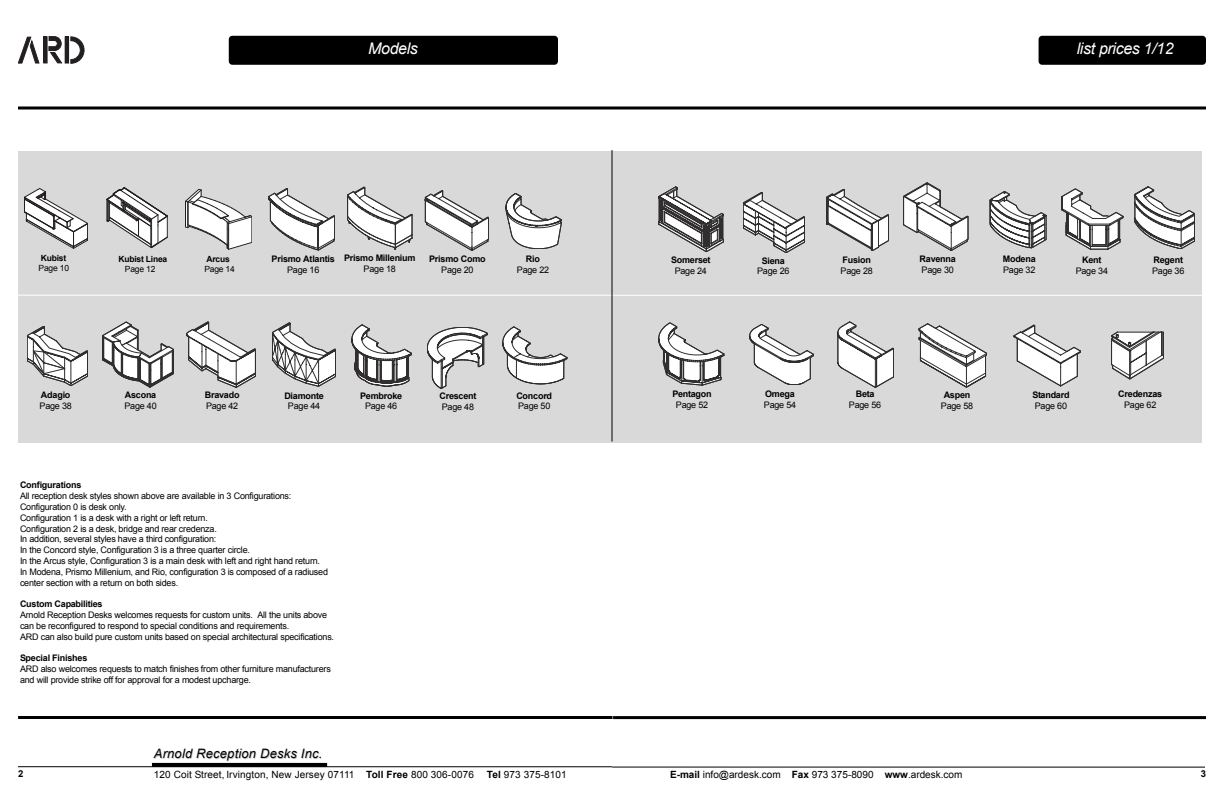
<style>
.page{position:relative;width:1224px;height:792px;background:#fff}
.page>*{position:absolute;margin:0;border:0;box-sizing:border-box;transform-origin:0 0}
.t1{font:italic 16px "Arial";letter-spacing:-.02em;color:#fff}
.t2{font:italic 13px "Arial";letter-spacing:.015em;color:#000}
.t3{font:10px "Arial";letter-spacing:.01em;color:#000}
.t4{font:700 9.5px "Arial";color:#000}
.t5{font:9px/10.8px "Arial";letter-spacing:-.02em;color:#000}
.t6{font:700 9px "Arial";letter-spacing:-.02em;color:#000}
.t7{font:700 8.5px "Arial";letter-spacing:-.02em;color:#000}
.t8{font:8.5px "Arial";letter-spacing:-.02em;color:#000}
.s1{font-weight:700}
</style>
<div class="page">
<div style="left:229px;top:36px;width:329px;height:29px;background:#000;border-radius:4px"></div>
<div style="left:1039px;top:36px;width:167px;height:29px;background:#000;border-radius:4px"></div>
<svg style="left:18px;top:106px;width:1188px;height:4px"></svg>
<hr style="left:18px;top:716px;width:595px;height:3px;background:#000">
<hr style="left:613px;top:716px;width:593px;height:3px;background:#000">
<hr style="left:152px;top:763px;width:175px;height:4px;background:#000">
<hr style="left:18px;top:766px;width:594px;height:1px;background:#000">
<hr style="left:612px;top:767px;width:593px;height:1px;background:#000">
<div style="left:18px;top:151px;width:595px;height:292px;background:#d9d9d9"></div>
<svg style="left:268px;top:188px;width:67px;height:62px"></svg>
<svg style="left:347px;top:187px;width:65px;height:62px"></svg>
<svg style="left:425px;top:190px;width:64px;height:61px"></svg>
<svg style="left:506px;top:193px;width:56px;height:56px"></svg>
<svg style="left:102px;top:322px;width:72px;height:65px"></svg>
<svg style="left:187px;top:322px;width:69px;height:66px"></svg>
<svg style="left:272px;top:323px;width:64px;height:63px"></svg>
<svg style="left:352px;top:325px;width:60px;height:61px"></svg>
<svg style="left:427px;top:327px;width:60px;height:62px"></svg>
<svg style="left:503px;top:327px;width:64px;height:57px"></svg>
<div style="left:608px;top:151px;width:594px;height:292px;background:#d9d9d9"></div>
<svg style="left:826px;top:189px;width:63px;height:62px"></svg>
<svg style="left:903px;top:183px;width:65px;height:68px"></svg>
<svg style="left:990px;top:191px;width:56px;height:57px"></svg>
<svg style="left:1062px;top:189px;width:61px;height:60px"></svg>
<svg style="left:1134px;top:187px;width:61px;height:62px"></svg>
<svg style="left:659px;top:323px;width:65px;height:62px"></svg>
<svg style="left:750px;top:324px;width:64px;height:61px"></svg>
<svg style="left:838px;top:322px;width:56px;height:66px"></svg>
<svg style="left:919px;top:324px;width:68px;height:63px"></svg>
<svg style="left:1014px;top:325px;width:67px;height:61px"></svg>
<hr style="left:6px;top:295px;width:606px;height:1px;background:#fff">
<hr style="left:612px;top:295px;width:600px;height:1px;background:#fff">
<svg style="left:743px;top:192px;width:62px;height:61px"></svg>
<svg style="left:185px;top:189px;width:67px;height:60px"></svg>
<svg style="left:24px;top:188px;width:64px;height:60px"></svg>
<hr style="left:612px;top:150px;width:1px;height:292px;background:#000">
<svg style="left:659px;top:187px;width:65px;height:65px"></svg>
<svg style="left:107px;top:188px;width:61px;height:61px"></svg>
<svg style="left:1111px;top:332px;width:53px;height:47px"></svg>
<svg style="left:18px;top:37px;width:22px;height:26px"></svg>
<div style="left:43px;top:37px;width:4px;height:26px;border:1px solid #231f20"></div>
<div style="left:65px;top:37px;width:4px;height:26px;border:1px solid #231f20"></div>
<svg style="left:71px;top:37px;width:13px;height:26px"></svg>
<svg style="left:49px;top:36px;width:13px;height:27px"></svg>
<svg style="left:27px;top:326px;width:61px;height:60px"></svg>
<h1 class="t1" style="left:368px;top:40px;width:51px">Models</h1>
<h1 class="t1" style="left:1077px;top:40px;width:98px">list prices 1/12</h1>
<p class="t7" style="left:41px;top:253px;width:27px">Kubist</p>
<p class="t8" style="left:39px;top:263px;width:32px">Page 10</p>
<p class="t7" style="left:118px;top:254px;width:50px">Kubist Linea</p>
<p class="t8" style="left:125px;top:265px;width:32px">Page 12</p>
<p class="t7" style="left:207px;top:254px;width:25px">Arcus</p>
<p class="t8" style="left:204px;top:264px;width:32px">Page 14</p>
<p class="t6" style="left:272px;top:254px;width:65px">Prismo Atlantis</p>
<p class="t5" style="left:287px;top:264px;width:34px">Page 16</p>
<p class="t6" style="left:344px;top:253px;width:73px">Prismo Millenium</p>
<p class="t5" style="left:364px;top:263px;width:34px">Page 18</p>
<p class="t6" style="left:429px;top:254px;width:58px">Prismo Como</p>
<p class="t5" style="left:441px;top:264px;width:34px">Page 20</p>
<p class="t6" style="left:526px;top:254px;width:16px">Rio</p>
<p class="t5" style="left:517px;top:264px;width:34px">Page 22</p>
<p class="t6" style="left:671px;top:255px;width:41px">Somerset</p>
<p class="t5" style="left:675px;top:265px;width:34px">Page 24</p>
<p class="t6" style="left:762px;top:255px;width:25px">Siena</p>
<p class="t5" style="left:757px;top:266px;width:34px">Page 26</p>
<p class="t6" style="left:842px;top:255px;width:30px">Fusion</p>
<p class="t5" style="left:841px;top:265px;width:34px">Page 28</p>
<p class="t6" style="left:920px;top:254px;width:38px">Ravenna</p>
<p class="t5" style="left:922px;top:264px;width:34px">Page 30</p>
<p class="t6" style="left:1003px;top:254px;width:34px">Modena</p>
<p class="t5" style="left:1003px;top:265px;width:34px">Page 32</p>
<p class="t6" style="left:1082px;top:255px;width:21px">Kent</p>
<p class="t5" style="left:1076px;top:265px;width:34px">Page 34</p>
<p class="t6" style="left:1154px;top:255px;width:31px">Regent</p>
<p class="t5" style="left:1152px;top:265px;width:34px">Page 36</p>
<p class="t6" style="left:41px;top:390px;width:31px">Adagio</p>
<p class="t5" style="left:40px;top:401px;width:34px">Page 38</p>
<p class="t6" style="left:125px;top:390px;width:33px">Ascona</p>
<p class="t5" style="left:124px;top:400px;width:34px">Page 40</p>
<p class="t6" style="left:205px;top:390px;width:36px">Bravado</p>
<p class="t5" style="left:206px;top:401px;width:34px">Page 42</p>
<p class="t6" style="left:284px;top:391px;width:41px">Diamonte</p>
<p class="t5" style="left:288px;top:401px;width:34px">Page 44</p>
<p class="t6" style="left:360px;top:390px;width:44px">Pembroke</p>
<p class="t5" style="left:365px;top:401px;width:34px">Page 46</p>
<p class="t6" style="left:439px;top:391px;width:39px">Crescent</p>
<p class="t5" style="left:442px;top:401px;width:34px">Page 48</p>
<p class="t6" style="left:516px;top:390px;width:37px">Concord</p>
<p class="t5" style="left:518px;top:401px;width:34px">Page 50</p>
<p class="t6" style="left:672px;top:389px;width:41px">Pentagon</p>
<p class="t5" style="left:676px;top:399px;width:34px">Page 52</p>
<p class="t6" style="left:765px;top:389px;width:31px">Omega</p>
<p class="t5" style="left:764px;top:399px;width:34px">Page 54</p>
<p class="t6" style="left:856px;top:389px;width:20px">Beta</p>
<p class="t5" style="left:849px;top:399px;width:34px">Page 56</p>
<p class="t6" style="left:944px;top:390px;width:28px">Aspen</p>
<p class="t5" style="left:941px;top:400px;width:34px">Page 58</p>
<p class="t6" style="left:1032px;top:390px;width:39px">Standard</p>
<p class="t5" style="left:1035px;top:400px;width:34px">Page 60</p>
<p class="t6" style="left:1118px;top:389px;width:45px">Credenzas</p>
<p class="t5" style="left:1124px;top:399px;width:34px">Page 62</p>
<p class="t6" style="left:20px;top:480px;width:63px">Configurations</p>
<p class="t5" style="left:20px;top:491px;width:310px">All reception desk styles shown above are available in 3 Configurations:<br>Configuration 0 is desk only.<br>Configuration 1 is a desk with a right or left return.<br>Configuration 2 is a desk, bridge and rear credenza.<br>In addition, several styles have a third configuration:<br>In the Concord style, Configuration 3 is a three quarter circle.<br>In the Arcus style, Configuration 3 is a main desk with left and right hand return.<br>In Modena, Prismo Millenium, and Rio, configuration 3 is composed of a radiused center section with a return on both sides.</p>
<p class="t6" style="left:20px;top:599px;width:84px">Custom Capabilities</p>
<p class="t5" style="left:20px;top:609px;width:316px">Arnold Reception Desks welcomes requests for custom units. All the units above can be reconfigured to respond to special conditions and requirements.<br>ARD can also build pure custom units based on special architectural specifications.</p>
<p class="t6" style="left:20px;top:653px;width:69px">Special Finishes</p>
<p class="t5" style="left:20px;top:663px;width:312px">ARD also welcomes requests to match finishes from other furniture manufacturers and will provide strike off for approval for a modest upcharge.</p>
<h2 class="t2" style="left:154px;top:746px;width:170px">Arnold Reception Desks Inc.</h2>
<p class="t4" style="left:18px;top:768px;width:7px">2</p>
<p class="t3" style="left:154px;top:769px;width:322px">120 Coit Street, Irvington, New Jersey 07111 <span class="s1">Toll Free</span> 800 306-0076</p>
<p class="t3" style="left:487px;top:769px;width:81px"><span class="s1">Tel</span> 973 375-8101</p>
<p class="t3" style="left:670px;top:769px;width:294px"><span class="s1">E-mail</span> info@ardesk.com <span class="s1">Fax</span> 973 375-8090 <span class="s1">www</span>.ardesk.com</p>
<p class="t4" style="left:1201px;top:768px;width:7px">3</p>
</div>
